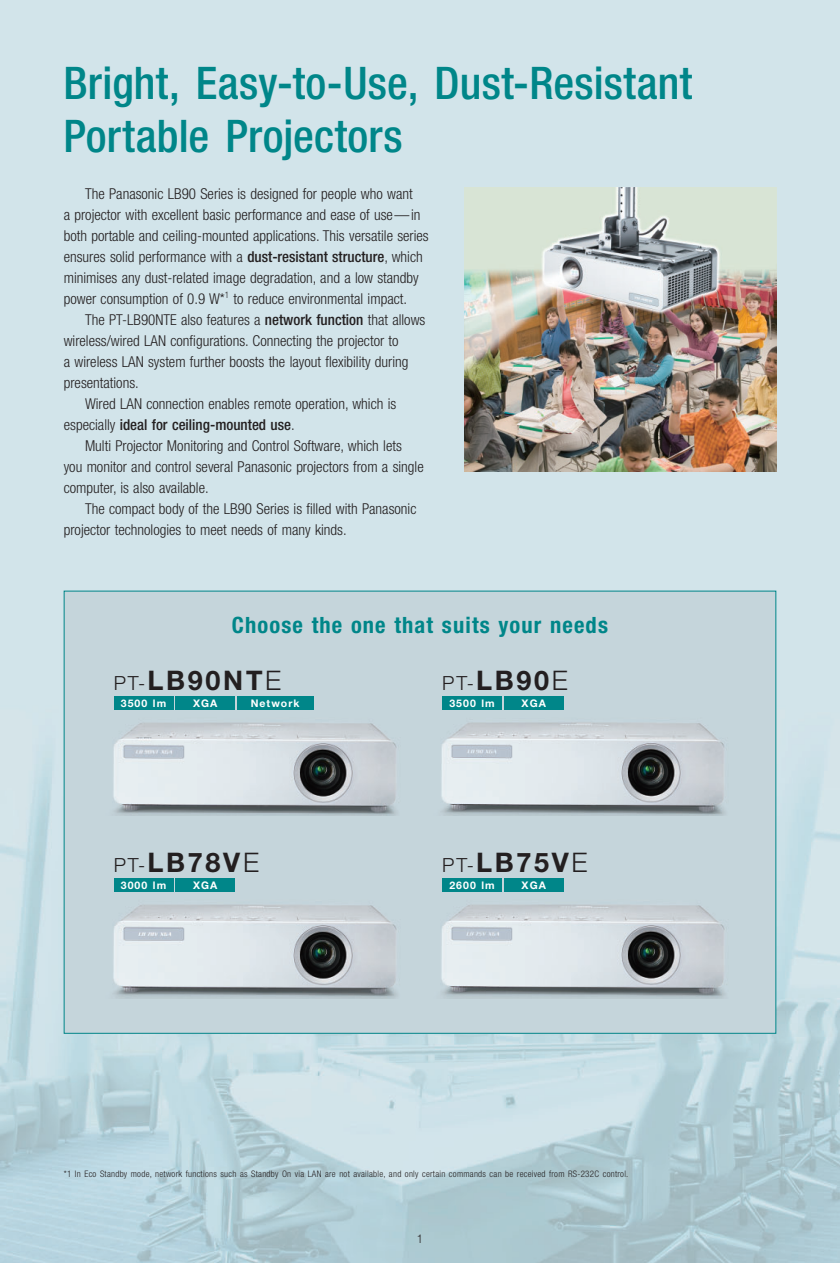
<style>
.page{position:relative;width:840px;height:1263px;background:#fff}
.page>*{position:absolute;margin:0;border:0;box-sizing:border-box;transform-origin:0 0}
.t1{font:500 condensed 45px/52.5px "Helvetica Neue";letter-spacing:.005em;color:#008689}
.t2{font:700 27px "Helvetica Neue";letter-spacing:.1em;color:#231f20}
.t3{font:700 condensed 22.5px "Helvetica Neue";letter-spacing:.05em;color:#008689}
.t4{font:300 condensed 15px/21px "Helvetica Neue";color:#231f20}
.t5{font:500 condensed 15px "Helvetica Neue";color:#231f20}
.t6{font:300 condensed 12px "Helvetica Neue";color:#231f20}
.t7{font:700 10.5px "Helvetica Neue";letter-spacing:.1em;color:#fff}
.t8{font:300 condensed 9px "Helvetica Neue";letter-spacing:.03em;color:#231f20}
.s1{font-weight:500}
.s2{font-weight:300}
.s3{font-weight:300;font-size:19.5px}
</style>
<div class="page">
<img style="left:0;top:0;width:839px;height:1263px">
<img style="left:464px;top:187px;width:312px;height:284px">
<div style="left:66px;top:593px;width:708px;height:439px;background:#c5d5db"></div>
<img style="left:101px;top:712px;width:309px;height:104px">
<img style="left:429px;top:712px;width:309px;height:104px">
<img style="left:101px;top:895px;width:309px;height:103px">
<img style="left:429px;top:895px;width:309px;height:103px">
<div style="left:442px;top:696px;width:60px;height:14px;background:#008689"></div>
<div style="left:114px;top:696px;width:59px;height:14px;background:#008689"></div>
<div style="left:442px;top:878px;width:60px;height:14px;background:#008689"></div>
<div style="left:114px;top:878px;width:59px;height:14px;background:#008689"></div>
<div style="left:504px;top:696px;width:59px;height:14px;background:#008689"></div>
<div style="left:175px;top:696px;width:60px;height:14px;background:#008689"></div>
<div style="left:237px;top:696px;width:76px;height:14px;background:#008689"></div>
<div style="left:504px;top:878px;width:59px;height:14px;background:#008689"></div>
<div style="left:175px;top:878px;width:60px;height:14px;background:#008689"></div>
<h1 class="t1" style="left:63px;top:61px;width:630px">Bright, Easy-to-Use, Dust-Resistant<br>Portable Projectors</h1>
<p class="t4" style="left:64px;top:185px;width:366px;text-indent:21px">The Panasonic LB90 Series is designed for people who want<br>a projector with excellent basic performance and ease of use—in both portable and ceiling-mounted applications. This versatile series ensures solid performance with a <span class="s1">dust-resistant structure</span>, which minimises any dust-related image degradation, and a low standby power consumption of 0.9 W*<sup>1</sup> to reduce environmental impact.</p>
<p class="t4" style="left:85px;top:311px;width:342px">The PT-LB90NTE also features a <span class="s1">network function</span> that allows</p>
<p class="t4" style="left:64px;top:332px;width:336px">wireless/wired LAN configurations. Connecting the projector to</p>
<p class="t4" style="left:64px;top:353px;width:346px">a wireless LAN system further boosts the layout flexibility during</p>
<p class="t4" style="left:64px;top:374px;width:77px">presentations.</p>
<p class="t4" style="left:85px;top:395px;width:313px">Wired LAN connection enables remote operation, which is</p>
<p class="t5" style="left:64px;top:419px;width:232px"><span class="s2">especially</span> ideal for ceiling-mounted use<span class="s2">.</span></p>
<p class="t4" style="left:85px;top:437px;width:318px">Multi Projector Monitoring and Control Software, which lets</p>
<p class="t4" style="left:64px;top:458px;width:361px">you monitor and control several Panasonic projectors from a single</p>
<p class="t4" style="left:64px;top:479px;width:146px">computer, is also available.</p>
<p class="t4" style="left:85px;top:500px;width:333px">The compact body of the LB90 Series is filled with Panasonic</p>
<p class="t4" style="left:64px;top:521px;width:284px">projector technologies to meet needs of many kinds.</p>
<h3 class="t3" style="left:232px;top:617px;width:377px">Choose the one that suits your needs</h3>
<h2 class="t2" style="left:114px;top:671px;width:169px"><span class="s3">PT-</span>LB90NT<span class="s2">E</span></h2>
<h2 class="t2" style="left:442px;top:671px;width:127px"><span class="s3">PT-</span>LB90<span class="s2">E</span></h2>
<p class="t7" style="left:193px;top:700px;width:26px">XGA</p>
<p class="t7" style="left:251px;top:700px;width:50px">Network</p>
<p class="t7" style="left:521px;top:700px;width:26px">XGA</p>
<p class="t7" style="left:121px;top:700px;width:47px">3500 lm</p>
<p class="t7" style="left:449px;top:700px;width:47px">3500 lm</p>
<h2 class="t2" style="left:114px;top:852px;width:147px"><span class="s3">PT-</span>LB78V<span class="s2">E</span></h2>
<h2 class="t2" style="left:442px;top:852px;width:147px"><span class="s3">PT-</span>LB75V<span class="s2">E</span></h2>
<p class="t7" style="left:193px;top:882px;width:26px">XGA</p>
<p class="t7" style="left:521px;top:882px;width:26px">XGA</p>
<p class="t7" style="left:121px;top:882px;width:47px">3000 lm</p>
<p class="t7" style="left:449px;top:882px;width:47px">2600 lm</p>
<p class="t8" style="left:64px;top:1170px;width:566px">*1 In Eco Standby mode, network functions such as Standby On via LAN are not available, and only certain commands can be received from RS-232C control.</p>
<p class="t6" style="left:417px;top:1234px;width:7px">1</p>
</div>
